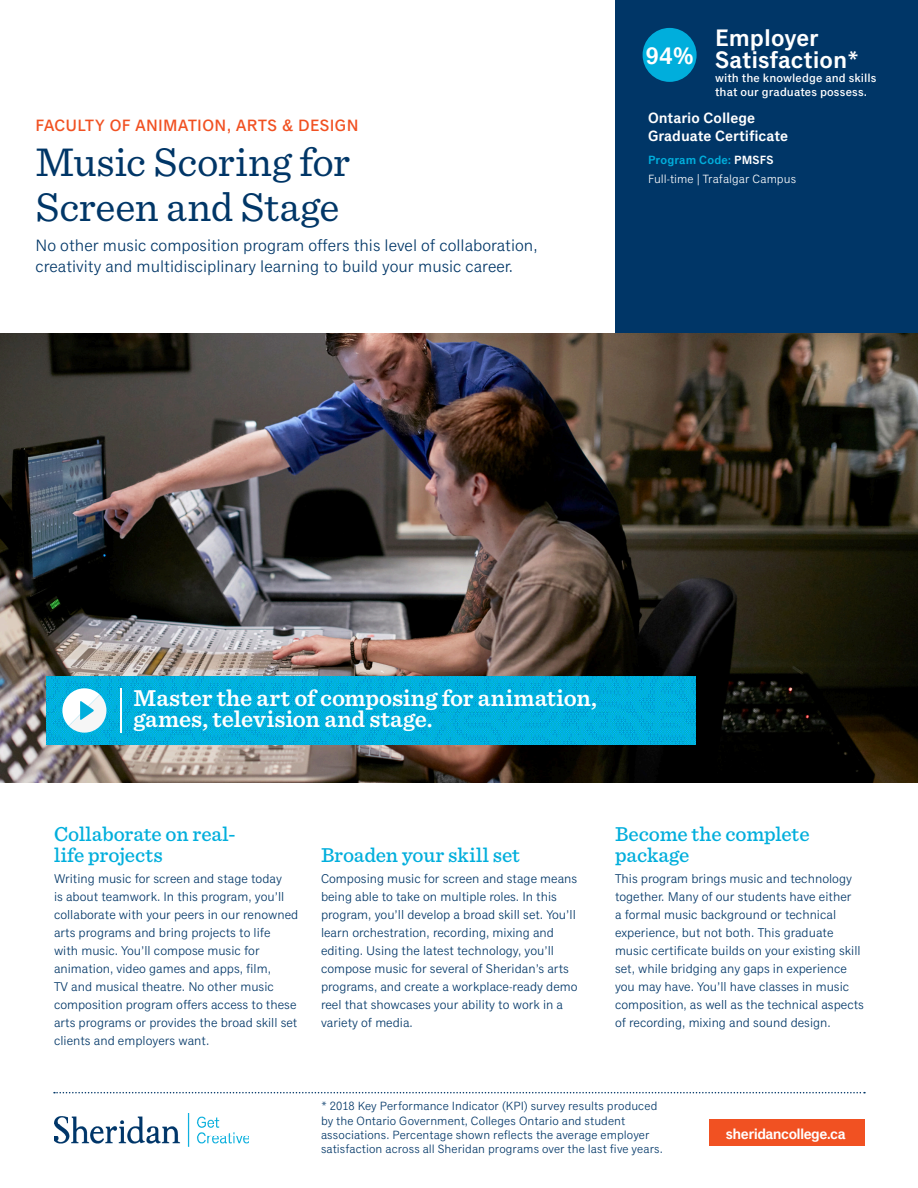
<style>
.page{position:relative;width:918px;height:1188px;background:#fff}
.page>*{position:absolute;margin:0;border:0;box-sizing:border-box;transform-origin:0 0}
.t1{font:42px/45px "Sentinel";letter-spacing:-.005em;color:#003667}
.p_benefit-statement{font:600 24px/21px "Sentinel";color:#fff}
.program_rating_title{font:600 24px/21.6px "Classic Grotesque Pro";color:#fff}
.program_rating{font:600 24px "Classic Grotesque Pro";color:#fff}
.t2{font:500 21px/21px "Sentinel";color:#00aedc}
.p_header-intro{font:16.5px/21px "Classic Grotesque Pro";color:#003667}
.h2_faculty{font:500 16.5px "Classic Grotesque Pro";letter-spacing:.025em;color:#f15122}
.p_meta_credential{font:600 15px/18.8px "Classic Grotesque Pro";color:#fff}
.p_meta_credential-2{font:600 15px "Classic Grotesque Pro";letter-spacing:-.04em;color:#fff}
.t3{font:12.75px/18px "Classic Grotesque Pro";color:#003667}
.p_admissions{font:12px/14.2px "Classic Grotesque Pro";letter-spacing:.005em;color:#003667}
.program_rating_subti{font:500 12px/14.2px "Classic Grotesque Pro";letter-spacing:.01em;color:#fff}
.p_meta_small{font:12px "Classic Grotesque Pro";letter-spacing:.005em;color:#fff}
.p_meta_attributes{font:600 12px "Classic Grotesque Pro";letter-spacing:.01em;color:#00aedc}
.s1{color:#fff}
</style>
<div class="page">
<div style="left:615px;top:0;width:303px;height:365px;background:#003667"></div>
<img style="left:54px;top:1114px;width:195px;height:33px">
<svg style="left:54px;top:1092px;width:811px;height:1px"></svg>
<div style="left:710px;top:1120px;width:155px;height:26px;background:#f15122"></div>
<img style="left:0;top:333px;width:918px;height:450px">
<img style="left:46px;top:676px;width:649px;height:69px">
<hr style="left:120px;top:688px;width:2px;height:45px;background:#fff">
<svg style="left:62px;top:688px;width:44px;height:45px"></svg>
<div style="left:643px;top:28px;width:54px;height:54px;background:#00aedc;border-radius:50%"></div>
<p class="h2_faculty" style="left:36px;top:116px;width:324px">FACULTY OF ANIMATION, ARTS &amp; DESIGN</p>
<p class="t1" style="left:36px;top:137px;width:316px">Music Scoring for<br>Screen and Stage</p>
<p class="p_header-intro" style="left:36px;top:235px;width:504px">No other music composition program offers this level of collaboration, creativity and multidisciplinary learning to build your music career.</p>
<p class="program_rating" style="left:645px;top:42px;width:50px">94%</p>
<p class="program_rating_title" style="left:715px;top:29px;width:146px">Employer<br>Satisfaction*</p>
<p class="program_rating_subti" style="left:715px;top:71px;width:163px">with the knowledge and skills that our graduates possess.</p>
<p class="p_meta_credential" style="left:648px;top:109px;width:142px">Ontario College<br>Graduate Certificate</p>
<p class="p_meta_attributes" style="left:648px;top:153px;width:127px">Program Code: <span class="s1">PMSFS</span></p>
<p class="p_meta_small" style="left:648px;top:172px;width:150px">Full-time | Trafalgar Campus</p>
<p class="p_benefit-statement" style="left:134px;top:687px;width:465px">Master the art of composing for animation, games, television and stage.</p>
<p class="t2" style="left:54px;top:822px;width:183px">Collaborate on real&shy;life projects</p>
<p class="t3" style="left:54px;top:870px;width:246px">Writing music for screen and stage today<br>is about teamwork. In this program, you’ll collaborate with your peers in our renowned arts programs and bring projects to life<br>with music. You’ll compose music for animation, video games and apps, film,<br>TV and musical theatre. No other music composition program offers access to these arts programs or provides the broad skill set clients and employers want.</p>
<p class="t2" style="left:321px;top:843px;width:200px">Broaden your skill set</p>
<p class="t3" style="left:321px;top:870px;width:258px">Composing music for screen and stage means being able to take on multiple roles. In this program, you’ll develop a broad skill set. You’ll learn orchestration, recording, mixing and editing. Using the latest technology, you’ll compose music for several of Sheridan’s arts programs, and create a workplace-ready demo reel that showcases your ability to work in a variety of media.</p>
<p class="t2" style="left:615px;top:822px;width:196px">Become the complete package</p>
<p class="t3" style="left:615px;top:870px;width:250px">This program brings music and technology together. Many of our students have either<br>a formal music background or technical experience, but not both. This graduate music certificate builds on your existing skill set, while bridging any gaps in experience you may have. You’ll have classes in music composition, as well as the technical aspects of recording, mixing and sound design.</p>
<p class="p_admissions" style="left:321px;top:1100px;width:343px">* 2018 Key Performance Indicator (KPI) survey results produced by the Ontario Government, Colleges Ontario and student associations. Percentage shown reflects the average employer satisfaction across all Sheridan programs over the last five years.</p>
<p class="p_meta_credential-2" style="left:726px;top:1125px;width:121px">sheridancollege.ca</p>
</div>
